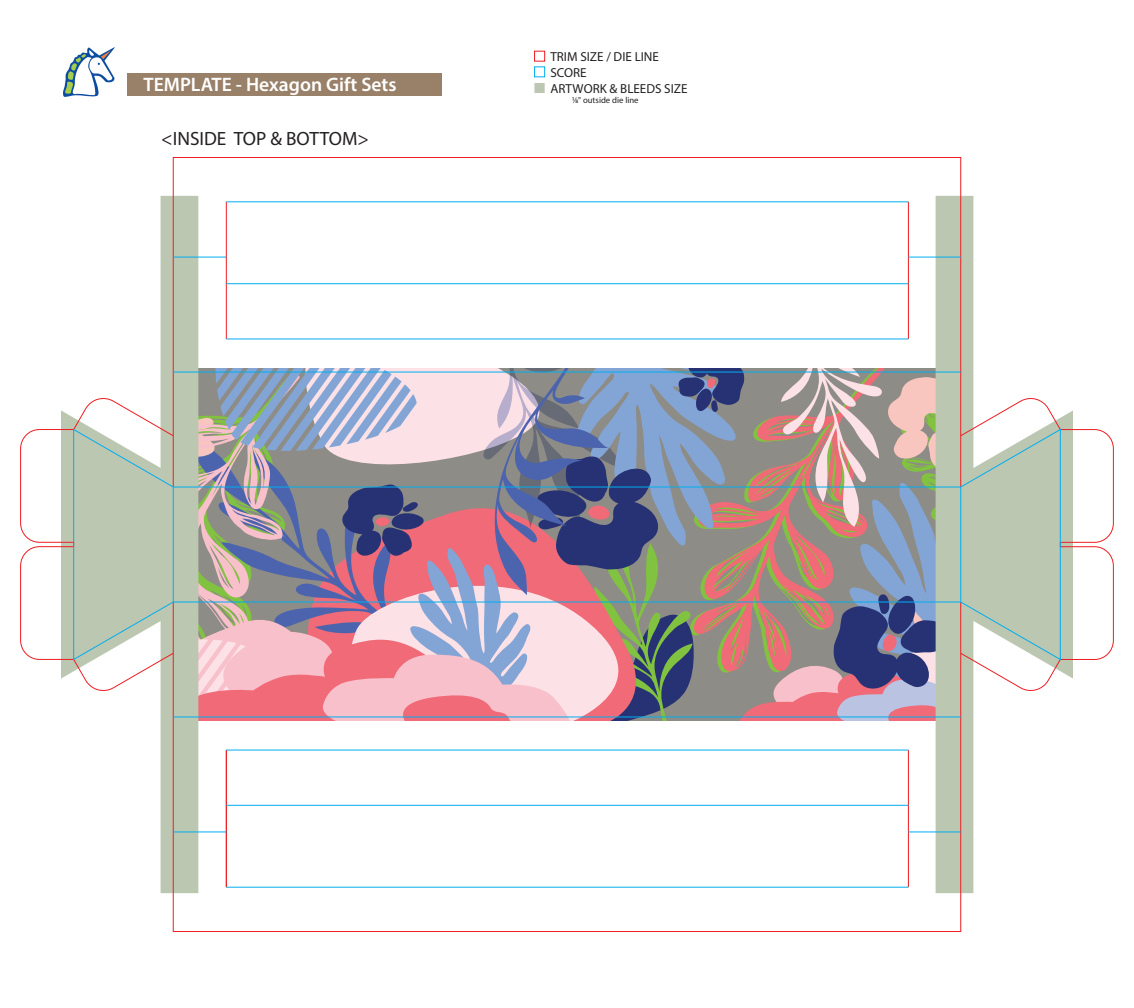
<style>
.page{position:relative;width:1134px;height:1008px;background:#fff}
.page>*{position:absolute;margin:0;border:0;box-sizing:border-box;transform-origin:0 0}
.t1{font:600 19.51px "Myriad Pro";color:#fff}
.t2{font:19.25px "Myriad Pro";color:#231f20}
.t3{font:13.04px "Myriad Pro";color:#231f20}
.t4{font:8.75px "Myriad Pro";color:#231f20}
.s1{font-family:"Adobe Myungjo Std";font-weight:500;color:#fff}
.s2{font-family:"Adobe Myungjo Std";font-weight:500;color:#bcc7b1}
</style>
<div class="page">
<svg style="left:160px;top:196px;width:38px;height:697px;background:#bdc3ae"></svg>
<svg style="left:936px;top:196px;width:38px;height:697px;background:#bdc3ae"></svg>
<div style="left:534px;top:51px;width:11px;height:11px;border:1px solid #ee1d23"></div>
<div style="left:534px;top:66px;width:11px;height:11px;border:1px solid #00aeef"></div>
<svg style="left:63px;top:47px;width:52px;height:50px"></svg>
<div style="left:127px;top:73px;width:315px;height:22px;background:#998069"></div>
<svg style="left:20px;top:410px;width:53px;height:269px"></svg>
<hr style="left:908px;top:202px;width:1px;height:137px;background:#ee1d23">
<hr style="left:908px;top:750px;width:1px;height:137px;background:#ee1d23">
<hr style="left:226px;top:202px;width:1px;height:137px;background:#ee1d23">
<hr style="left:226px;top:750px;width:1px;height:137px;background:#ee1d23">
<hr style="left:908px;top:832px;width:53px;height:1px;background:#00aeef">
<hr style="left:908px;top:257px;width:53px;height:1px;background:#00aeef">
<hr style="left:226px;top:339px;width:682px;height:1px;background:#00aeef">
<hr style="left:226px;top:283px;width:682px;height:1px;background:#00aeef">
<hr style="left:226px;top:201px;width:682px;height:1px;background:#00aeef">
<hr style="left:173px;top:257px;width:53px;height:1px;background:#00aeef">
<hr style="left:226px;top:887px;width:682px;height:1px;background:#00aeef">
<hr style="left:226px;top:805px;width:682px;height:1px;background:#00aeef">
<hr style="left:226px;top:750px;width:682px;height:1px;background:#00aeef">
<hr style="left:173px;top:832px;width:53px;height:1px;background:#00aeef">
<svg style="left:73px;top:368px;width:1041px;height:353px;background:#b2a7ac"></svg>
<h1 class="t1" style="left:144px;top:72px;width:255px">TEMPLATE - Hexagon Gift Sets</h1>
<h2 class="t2" style="left:161px;top:126px;width:209px">&lt;INSIDE TOP &amp; BOTTOM&gt;</h2>
<p class="t3" style="left:533px;top:49px;width:128px"><span class="s1">■</span> TRIM SIZE / DIE LINE</p>
<p class="t3" style="left:533px;top:64px;width:55px"><span class="s1">■</span> SCORE</p>
<p class="t3" style="left:533px;top:80px;width:156px"><span class="s2">■</span> ARTWORK &amp; BLEEDS SIZE</p>
<p class="t4" style="left:572px;top:95px;width:68px">1⁄8" outside die line</p>
</div>
